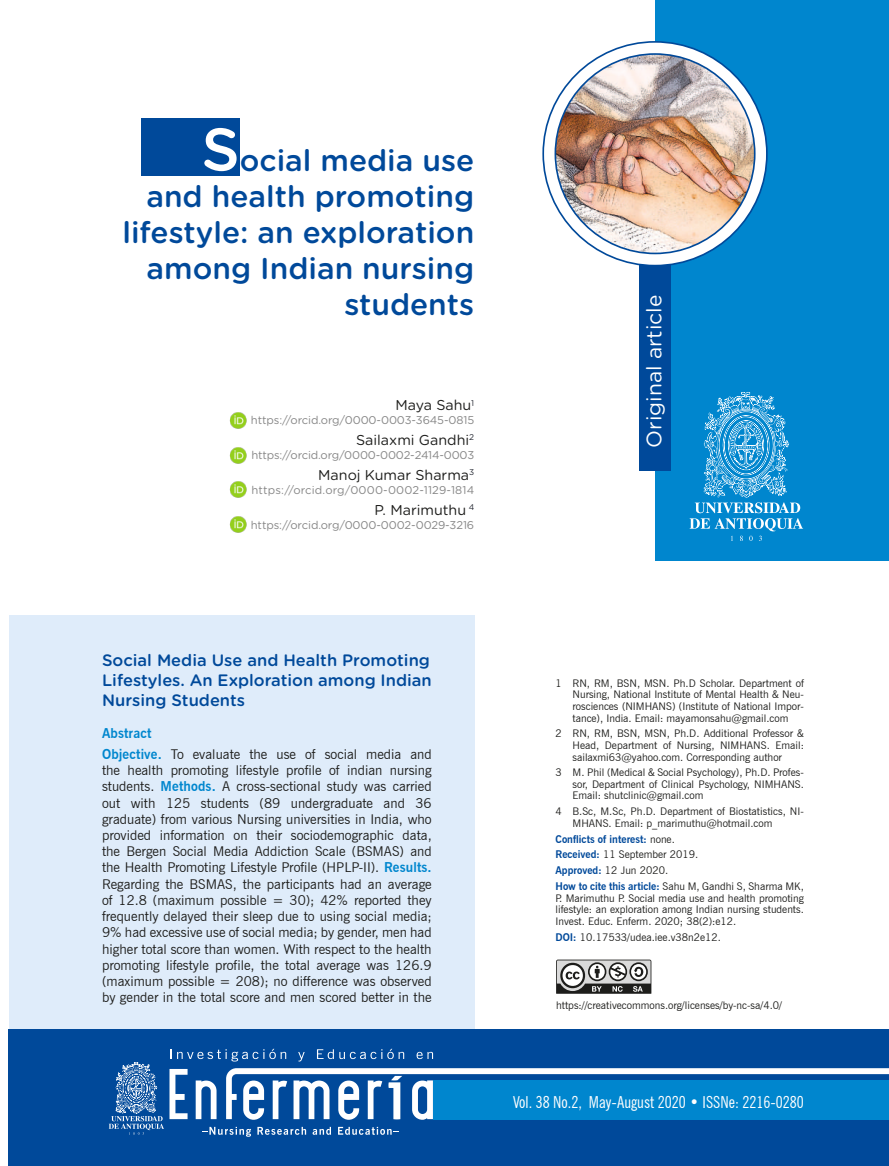
<style>
.page{position:relative;width:889px;height:1166px;background:#fff}
.page>*{position:absolute;margin:0;border:0;box-sizing:border-box;transform-origin:0 0}
.t1{font:500 30px/36px "Gotham Rounded";color:#00499a;text-align:right}
.t2{font:21px "Gotham Rounded";color:#fff}
.t3{font:500 16.5px/19.8px "Gotham Rounded";color:#00499a;text-align:justify}
.t4{font:condensed 16.5px "News Gothic BT";color:#fff}
.t5{font:14.25px "Gotham Rounded";color:#1d1d1b}
.t6{font:13.5px/16.2px "News Gothic BT";color:#1d1d1b}
.t7{font:11.25px "Gotham Rounded";letter-spacing:-.01em;color:#878787}
.t8{font:11.25px "Gotham Rounded";letter-spacing:.015em;color:#878787}
.t9{font:10.5px/11.6px "News Gothic BT";color:#1d1d1b;text-align:justify}
.t10{font:700 10.5px/15.8px "News Gothic BT";color:#00499a}
.s1{font-size:60px;color:#fff}
.s2{font-weight:700;color:#0086ce}
.s3{font-weight:400;color:#1d1d1b}
.s4{font-weight:700;color:#00499a}
</style>
<div class="page">
<div style="left:655px;top:0;width:234px;height:560px;background:#0086ce"></div>
<div style="left:9px;top:614px;width:465px;height:549px;background:#dfecfa"></div>
<div style="left:9px;top:1029px;width:880px;height:136px;background:#00499a"></div>
<svg style="left:689px;top:392px;width:114px;height:149px"></svg>
<div style="left:639px;top:234px;width:32px;height:236px;background:#00499a"></div>
<img style="left:542px;top:41px;width:225px;height:225px">
<svg style="left:109px;top:1048px;width:780px;height:88px"></svg>
<div style="left:433px;top:1079px;width:456px;height:39px;background:#0086ce"></div>
<div style="left:141px;top:118px;width:98px;height:58px;background:#00499a"></div>
<svg style="left:556px;top:959px;width:95px;height:34px"></svg>
<img style="left:229px;top:412px;width:18px;height:17px">
<img style="left:229px;top:447px;width:18px;height:16px">
<img style="left:229px;top:481px;width:18px;height:17px">
<img style="left:229px;top:516px;width:18px;height:16px">
<h1 class="t1" style="left:122px;top:141px;width:353px"><span class="s1">S</span>ocial media use<br>and health promoting lifestyle: an exploration among Indian nursing students</h1>
<p class="t5" style="left:395px;top:395px;width:80px">Maya Sahu<sup>1</sup></p>
<p class="t7" style="left:251px;top:412px;width:225px">https://orcid.org/0000-0003-3645-0815</p>
<p class="t5" style="left:356px;top:430px;width:120px">Sailaxmi Gandhi<sup>2</sup></p>
<p class="t7" style="left:251px;top:447px;width:224px">https://orcid.org/0000-0002-2414-0003</p>
<p class="t5" style="left:318px;top:465px;width:157px">Manoj Kumar Sharma<sup>3</sup></p>
<p class="t8" style="left:251px;top:482px;width:224px">https://orcid.org/0000-0002-1129-1814</p>
<p class="t5" style="left:374px;top:500px;width:101px">P. Marimuthu <sup>4</sup></p>
<p class="t7" style="left:251px;top:516px;width:225px">https://orcid.org/0000-0002-0029-3216</p>
<h2 class="t2" style="left:639px;top:447px;width:154px;rotate:-90deg">Original article</h2>
<p class="t3" style="left:102px;top:649px;width:331px">Social Media Use and Health Promoting Lifestyles. An Exploration among Indian Nursing Students</p>
<p class="t6" style="left:102px;top:723px;width:331px;line-height:20.4px"><span class="s2">Abstract<br>Objective.</span> To evaluate the use of social media and</p>
<p class="t6" style="left:102px;top:762px;width:331px;text-align:justify">the health promoting lifestyle profile of indian nursing students. <span class="s2">Methods.</span> A cross-sectional study was carried out with 125 students (89 undergraduate and 36 graduate) from various Nursing universities in India, who provided information on their sociodemographic data, the Bergen Social Media Addiction Scale (BSMAS) and the Health Promoting Lifestyle Profile (HPLP-II). <span class="s2">Results.<br></span>Regarding the BSMAS, the participants had an average of 12.8 (maximum possible = 30); 42% reported they frequently delayed their sleep due to using social media; 9% had excessive use of social media; by gender, men had higher total score than women. With respect to the health promoting lifestyle profile, the total average was 126.9 (maximum possible = 208); no difference was observed by gender in the total score and men scored better in the</p>
<p class="t9" style="left:572px;top:677px;width:233px;text-indent:-17px">1 RN, RM, BSN, MSN. Ph.D Scholar. Department of Nursing, National Institute of Mental Health &amp; Neu&shy;rosciences (NIMHANS) (Institute of National Impor&shy;tance), India. Email: mayamonsahu@gmail.com</p>
<p class="t9" style="left:572px;top:727px;width:233px;text-indent:-17px">2 RN, RM, BSN, MSN, Ph.D. Additional Professor &amp; Head, Department of Nursing, NIMHANS. Email: sailaxmi63@yahoo.com. Corresponding author</p>
<p class="t9" style="left:572px;top:766px;width:233px;text-indent:-17px">3 M. Phil (Medical &amp; Social Psychology), Ph.D. Profes&shy;sor, Department of Clinical Psychology, NIMHANS.<br>Email: shutclinic@gmail.com</p>
<p class="t9" style="left:572px;top:805px;width:233px;text-indent:-17px">4 B.Sc, M.Sc, Ph.D. Department of Biostatistics, NI-<br>MHANS. Email: p_marimuthu@hotmail.com</p>
<p class="t10" style="left:555px;top:830px;width:250px">Conflicts of interest: <span class="s3">none.<br></span>Received: <span class="s3">11 September 2019.<br></span>Approved: <span class="s3">12 Jun 2020.<br></span>How to cite this article: <span class="s3">Sahu M, Gandhi S, Sharma MK,</span></p>
<p class="t9" style="left:555px;top:891px;width:250px">P. Marimuthu P. Social media use and health promoting lifestyle: an exploration among Indian nursing students.<br>Invest. Educ. Enferm. 2020; 38(2):e12.</p>
<p class="t9" style="left:555px;top:930px;width:167px"><span class="s4">DOI:</span> 10.17533/udea.iee.v38n2e12.</p>
<p class="t9" style="left:556px;top:998px;width:227px">https://creativecommons.org/licenses/by-nc-sa/4.0/</p>
<p class="t4" style="left:513px;top:1091px;width:292px">Vol. 38 No.2, May-August 2020 • ISSNe: 2216-0280</p>
</div>
